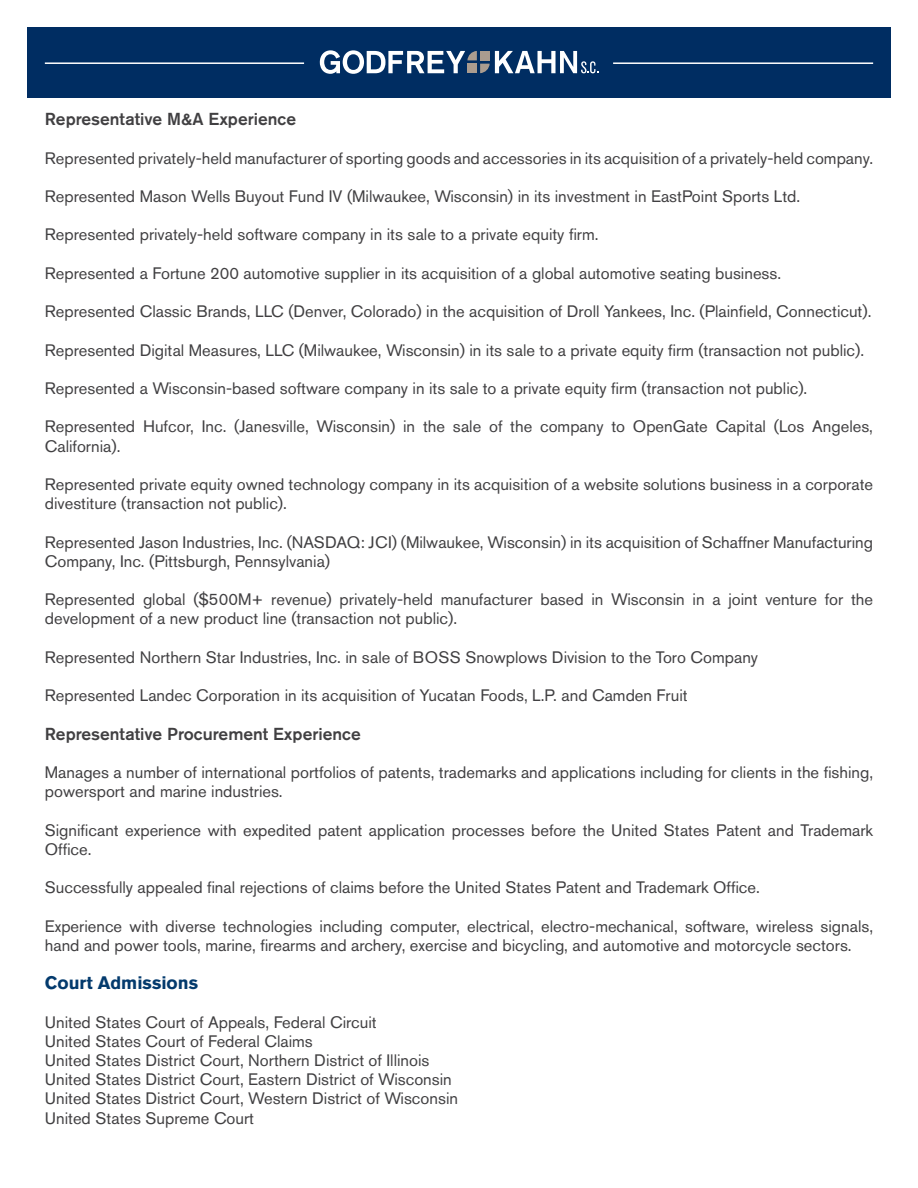
<style>
.page{position:relative;width:918px;height:1188px;background:#fff}
.page>*{position:absolute;margin:0;border:0;box-sizing:border-box;transform-origin:0 0}
.t1{font:700 18px "Akzidenz Grotesk Std";color:#033a6d}
.t2{font:500 17.25px "Akzidenz Grotesk Std";color:#414042}
.t3{font:16.5px/19.2px "Akzidenz Grotesk Std";color:#414042}
</style>
<div class="page">
<div style="left:27px;top:27px;width:864px;height:70px;background:#002d62"></div>
<svg style="left:320px;top:50px;width:278px;height:24px"></svg>
<hr style="left:45px;top:62px;width:259px;height:2px;background:#fff">
<hr style="left:613px;top:62px;width:260px;height:2px;background:#fff">
<p class="t2" style="left:45px;top:109px;width:253px">Representative M&amp;A Experience</p>
<p class="t3" style="left:45px;top:148px;width:830px">Represented privately-held manufacturer of sporting goods and accessories in its acquisition of a privately-held company.</p>
<p class="t3" style="left:45px;top:186px;width:757px">Represented Mason Wells Buyout Fund IV (Milwaukee, Wisconsin) in its investment in EastPoint Sports Ltd.</p>
<p class="t3" style="left:45px;top:225px;width:555px">Represented privately-held software company in its sale to a private equity firm.</p>
<p class="t3" style="left:45px;top:263px;width:738px">Represented a Fortune 200 automotive supplier in its acquisition of a global automotive seating business.</p>
<p class="t3" style="left:45px;top:302px;width:828px">Represented Classic Brands, LLC (Denver, Colorado) in the acquisition of Droll Yankees, Inc. (Plainfield, Connecticut).</p>
<p class="t3" style="left:45px;top:340px;width:821px">Represented Digital Measures, LLC (Milwaukee, Wisconsin) in its sale to a private equity firm (transaction not public).</p>
<p class="t3" style="left:45px;top:378px;width:764px">Represented a Wisconsin-based software company in its sale to a private equity firm (transaction not public).</p>
<p class="t3" style="left:45px;top:417px;width:830px">Represented Hufcor, Inc. (Janesville, Wisconsin) in the sale of the company to OpenGate Capital (Los Angeles,<br>California).</p>
<p class="t3" style="left:45px;top:474px;width:830px">Represented private equity owned technology company in its acquisition of a website solutions business in a corporate divestiture (transaction not public).</p>
<p class="t3" style="left:45px;top:532px;width:830px">Represented Jason Industries, Inc. (NASDAQ: JCI) (Milwaukee, Wisconsin) in its acquisition of Schaffner Manufacturing<br>Company, Inc. (Pittsburgh, Pennsylvania)</p>
<p class="t3" style="left:45px;top:590px;width:830px">Represented global ($500M+ revenue) privately-held manufacturer based in Wisconsin in a joint venture for the development of a new product line (transaction not public).</p>
<p class="t3" style="left:45px;top:647px;width:715px">Represented Northern Star Industries, Inc. in sale of BOSS Snowplows Division to the Toro Company</p>
<p class="t3" style="left:45px;top:686px;width:644px">Represented Landec Corporation in its acquisition of Yucatan Foods, L.P. and Camden Fruit</p>
<p class="t2" style="left:45px;top:723px;width:317px">Representative Procurement Experience</p>
<p class="t3" style="left:45px;top:762px;width:830px">Manages a number of international portfolios of patents, trademarks and applications including for clients in the fishing, powersport and marine industries.</p>
<p class="t3" style="left:45px;top:820px;width:830px">Significant experience with expedited patent application processes before the United States Patent and Trademark<br>Office.</p>
<p class="t3" style="left:45px;top:878px;width:717px">Successfully appealed final rejections of claims before the United States Patent and Trademark Office.</p>
<p class="t3" style="left:45px;top:916px;width:830px">Experience with diverse technologies including computer, electrical, electro-mechanical, software, wireless signals, hand and power tools, marine, firearms and archery, exercise and bicycling, and automotive and motorcycle sectors.</p>
<p class="t1" style="left:45px;top:972px;width:155px">Court Admissions</p>
<p class="t3" style="left:45px;top:1012px;width:415px">United States Court of Appeals, Federal Circuit<br>United States Court of Federal Claims<br>United States District Court, Northern District of Illinois United States District Court, Eastern District of Wisconsin United States District Court, Western District of Wisconsin United States Supreme Court</p>
</div>
